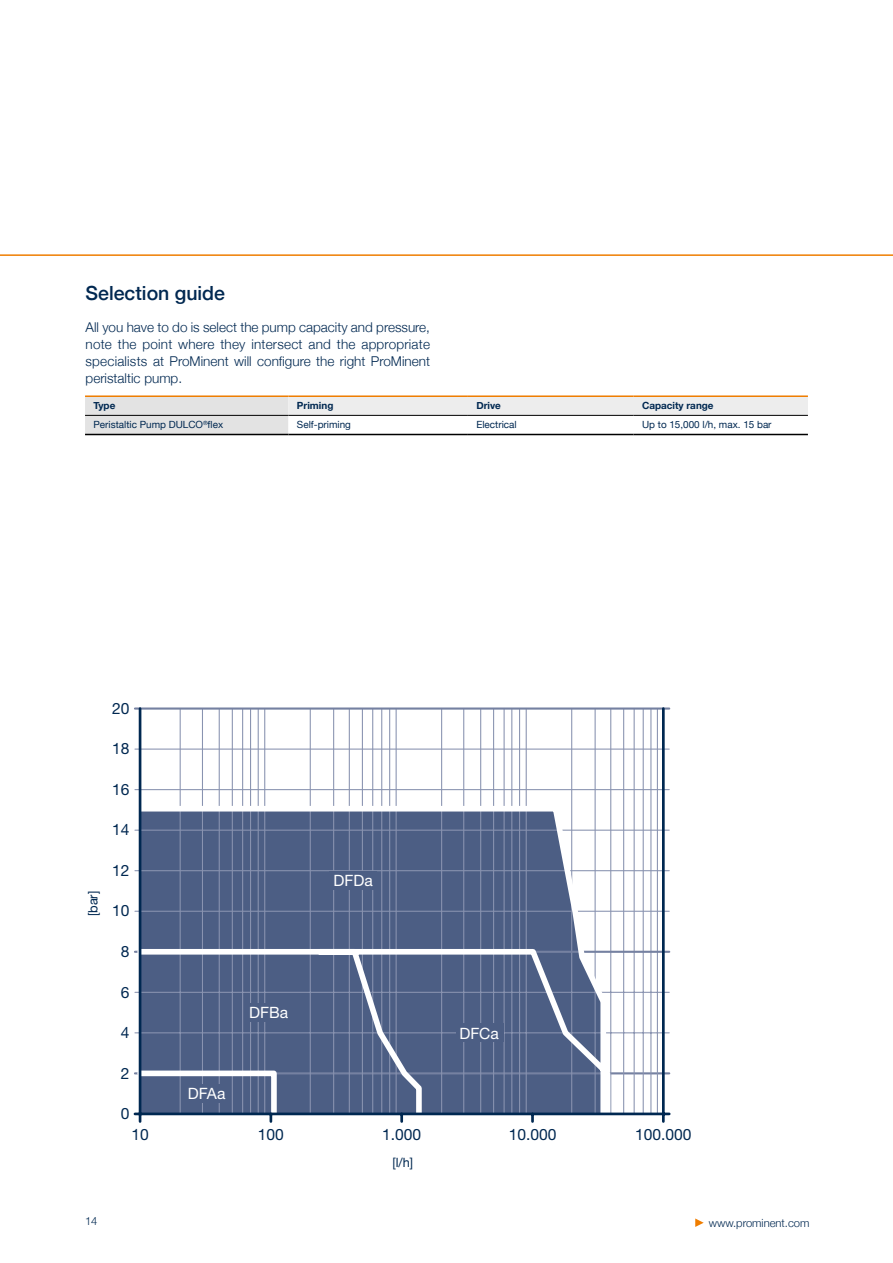
<style>
.page{position:relative;width:893px;height:1263px;background:#fff}
.page>*{position:absolute;margin:0;border:0;box-sizing:border-box;transform-origin:0 0}
.t1{font:500 19.5px "Helvetica Neue";color:#002851}
.t2{font:15.6px "Helvetica Neue";color:#002851}
.t3{font:15.6px "Helvetica Neue";color:#fff}
.t4{font:300 13.5px/17px "Helvetica Neue";color:#002851;text-align:justify}
.t5{font:12.75px "Helvetica Neue";color:#002851}
.t6{font:300 11.25px "Helvetica Neue";color:#002851}
.t7{font:9.9px "Helvetica Neue";color:#002851}
.t8{font:700 9.9px "Helvetica Neue";color:#002851}
</style>
<div class="page">
<svg style="left:695px;top:1218px;width:9px;height:9px"></svg>
<hr style="left:0;top:254px;width:893px;height:2px;background:#ef7d00">
<svg style="left:85px;top:397px;width:723px;height:37px"></svg>
<hr style="left:85px;top:395px;width:203px;height:2px;background:#ef7d00">
<hr style="left:288px;top:395px;width:180px;height:2px;background:#ef7d00">
<hr style="left:468px;top:395px;width:166px;height:2px;background:#ef7d00">
<hr style="left:634px;top:395px;width:174px;height:2px;background:#ef7d00">
<hr style="left:85px;top:434px;width:203px;height:1px;background:#000">
<hr style="left:288px;top:434px;width:180px;height:1px;background:#000">
<hr style="left:468px;top:434px;width:166px;height:1px;background:#000">
<hr style="left:634px;top:434px;width:174px;height:1px;background:#000">
<hr style="left:85px;top:415px;width:203px;height:1px;background:#000">
<hr style="left:288px;top:415px;width:180px;height:1px;background:#000">
<hr style="left:468px;top:415px;width:166px;height:1px;background:#000">
<hr style="left:634px;top:415px;width:174px;height:1px;background:#000">
<hr style="left:135px;top:1072px;width:534px;height:2px;background:#7581a1">
<hr style="left:135px;top:1032px;width:534px;height:1px;background:#8993b0">
<hr style="left:180px;top:708px;width:1px;height:406px;background:#8993b0">
<hr style="left:202px;top:708px;width:1px;height:406px;background:#8993b0">
<hr style="left:219px;top:708px;width:1px;height:406px;background:#8993b0">
<hr style="left:232px;top:708px;width:1px;height:406px;background:#8993b0">
<hr style="left:242px;top:708px;width:1px;height:406px;background:#8993b0">
<hr style="left:250px;top:708px;width:1px;height:406px;background:#8993b0">
<hr style="left:258px;top:708px;width:1px;height:406px;background:#8993b0">
<hr style="left:264px;top:708px;width:1px;height:406px;background:#8993b0">
<hr style="left:310px;top:708px;width:1px;height:406px;background:#8993b0">
<hr style="left:333px;top:708px;width:1px;height:406px;background:#8993b0">
<hr style="left:349px;top:708px;width:1px;height:406px;background:#8993b0">
<hr style="left:362px;top:708px;width:1px;height:406px;background:#8993b0">
<hr style="left:372px;top:708px;width:1px;height:406px;background:#8993b0">
<hr style="left:381px;top:708px;width:1px;height:406px;background:#8993b0">
<hr style="left:389px;top:708px;width:1px;height:406px;background:#8993b0">
<hr style="left:396px;top:708px;width:1px;height:406px;background:#8993b0">
<hr style="left:441px;top:708px;width:1px;height:406px;background:#8993b0">
<hr style="left:463px;top:708px;width:1px;height:406px;background:#8993b0">
<hr style="left:480px;top:708px;width:1px;height:406px;background:#8993b0">
<hr style="left:493px;top:708px;width:1px;height:406px;background:#8993b0">
<hr style="left:504px;top:708px;width:1px;height:406px;background:#8993b0">
<hr style="left:511px;top:708px;width:1px;height:406px;background:#8993b0">
<hr style="left:519px;top:708px;width:1px;height:406px;background:#8993b0">
<hr style="left:526px;top:708px;width:1px;height:406px;background:#8993b0">
<hr style="left:571px;top:708px;width:1px;height:406px;background:#8993b0">
<hr style="left:595px;top:708px;width:1px;height:406px;background:#8993b0">
<hr style="left:610px;top:708px;width:1px;height:406px;background:#8993b0">
<hr style="left:623px;top:708px;width:1px;height:406px;background:#8993b0">
<hr style="left:634px;top:708px;width:1px;height:406px;background:#8993b0">
<hr style="left:643px;top:708px;width:1px;height:406px;background:#8993b0">
<hr style="left:650px;top:708px;width:1px;height:406px;background:#8993b0">
<hr style="left:657px;top:708px;width:1px;height:406px;background:#8993b0">
<hr style="left:135px;top:992px;width:534px;height:1px;background:#8993b0">
<hr style="left:135px;top:951px;width:534px;height:2px;background:#7581a1">
<hr style="left:135px;top:911px;width:534px;height:1px;background:#8993b0">
<hr style="left:135px;top:870px;width:534px;height:1px;background:#8993b0">
<hr style="left:135px;top:830px;width:534px;height:1px;background:#8993b0">
<hr style="left:135px;top:789px;width:534px;height:1px;background:#8993b0">
<hr style="left:135px;top:748px;width:534px;height:2px;background:#8993b0">
<hr style="left:135px;top:707px;width:534px;height:3px;background:#7581a1">
<svg style="left:134px;top:803px;width:479px;height:316px"></svg>
<svg style="left:270px;top:1115px;width:2px;height:6px"></svg>
<svg style="left:400px;top:1115px;width:3px;height:6px"></svg>
<svg style="left:531px;top:1115px;width:3px;height:6px"></svg>
<hr style="left:662px;top:708px;width:3px;height:413px;background:#002851">
<hr style="left:135px;top:1112px;width:534px;height:3px;background:#002851">
<hr style="left:139px;top:708px;width:2px;height:413px;background:#002851">
<div style="left:183px;top:1084px;width:48px;height:19px;background:#4c5e84"></div>
<div style="left:456px;top:1024px;width:47px;height:18px;background:#4c5e84"></div>
<div style="left:330px;top:871px;width:47px;height:19px;background:#4c5e84"></div>
<div style="left:245px;top:1003px;width:48px;height:19px;background:#4c5e84"></div>
<h1 class="t1" style="left:86px;top:277px;width:141px">Selection guide</h1>
<p class="t4" style="left:86px;top:318px;width:346px">All you have to do is select the pump capacity and pressure, note the point where they intersect and the appropriate specialists at ProMinent will configure the right ProMinent peristaltic pump.</p>
<p class="t8" style="left:94px;top:398px;width:23px">Type</p>
<p class="t8" style="left:297px;top:398px;width:38px">Priming</p>
<p class="t8" style="left:476px;top:398px;width:26px">Drive</p>
<p class="t8" style="left:642px;top:398px;width:73px">Capacity range</p>
<p class="t7" style="left:94px;top:417px;width:131px">Peristaltic Pump DULCO<sup>®</sup>flex</p>
<p class="t7" style="left:297px;top:417px;width:55px">Self-priming</p>
<p class="t7" style="left:476px;top:417px;width:42px">Electrical</p>
<p class="t7" style="left:642px;top:417px;width:131px">Up to 15,000 l/h, max. 15 bar</p>
<p class="t5" style="left:84px;top:916px;width:27px;rotate:-90deg">[bar]</p>
<p class="t2" style="left:112px;top:699px;width:19px">20</p>
<p class="t2" style="left:112px;top:739px;width:19px">18</p>
<p class="t2" style="left:112px;top:780px;width:19px">16</p>
<p class="t2" style="left:112px;top:820px;width:19px">14</p>
<p class="t2" style="left:112px;top:861px;width:19px">12</p>
<p class="t2" style="left:112px;top:901px;width:19px">10</p>
<p class="t2" style="left:121px;top:942px;width:10px">8</p>
<p class="t2" style="left:121px;top:983px;width:10px">6</p>
<p class="t2" style="left:121px;top:1023px;width:10px">4</p>
<p class="t2" style="left:121px;top:1064px;width:10px">2</p>
<p class="t2" style="left:121px;top:1104px;width:10px">0</p>
<p class="t3" style="left:333px;top:871px;width:41px">DFDa</p>
<p class="t3" style="left:249px;top:1003px;width:40px">DFBa</p>
<p class="t3" style="left:188px;top:1084px;width:39px">DFAa</p>
<p class="t3" style="left:459px;top:1024px;width:41px">DFCa</p>
<p class="t2" style="left:131px;top:1125px;width:19px">10</p>
<p class="t2" style="left:258px;top:1125px;width:28px">100</p>
<p class="t2" style="left:382px;top:1125px;width:41px">1.000</p>
<p class="t2" style="left:509px;top:1125px;width:49px">10.000</p>
<p class="t2" style="left:635px;top:1125px;width:58px">100.000</p>
<p class="t5" style="left:392px;top:1153px;width:22px">[l/h]</p>
<p class="t6" style="left:85px;top:1212px;width:14px">14</p>
<p class="t6" style="left:709px;top:1214px;width:102px">www.prominent.com</p>
</div>
